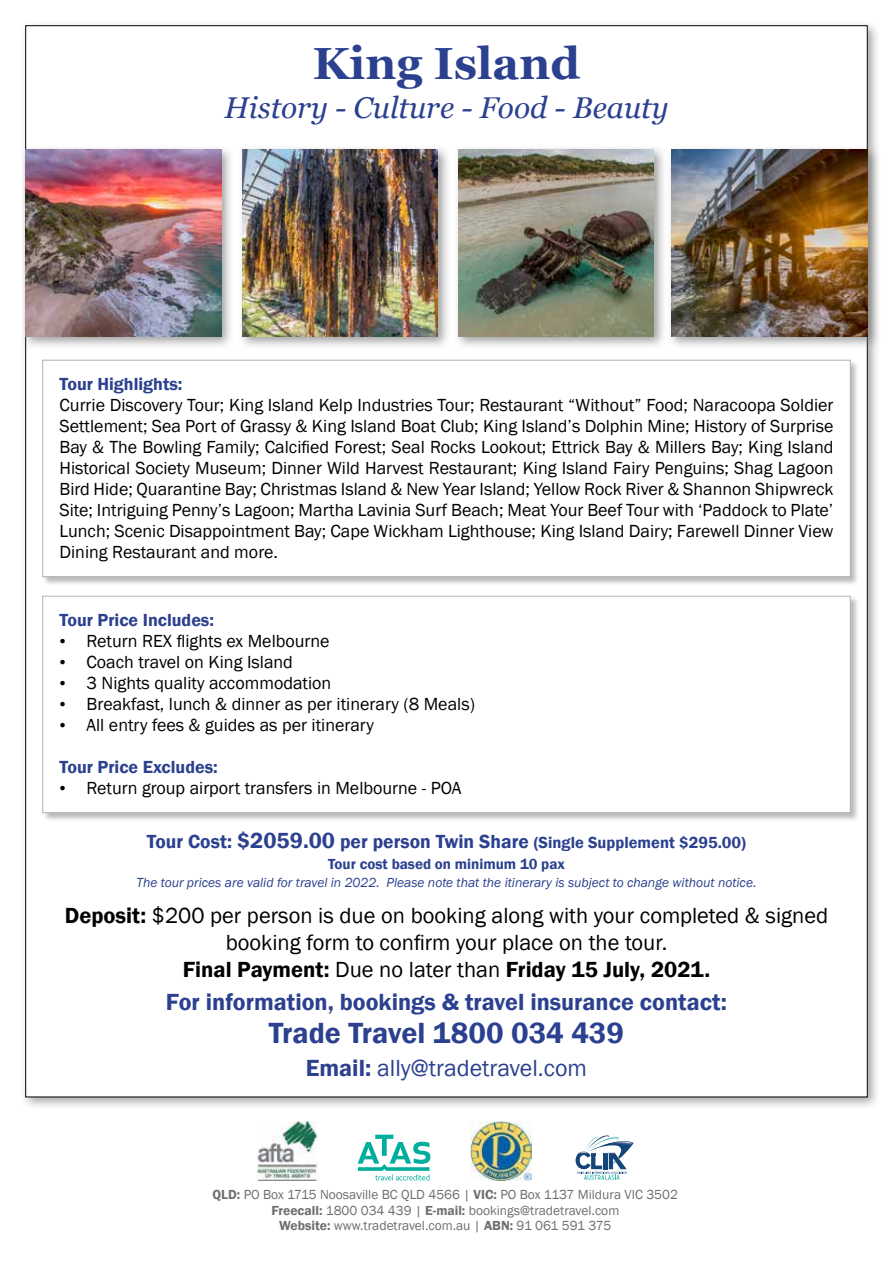
<style>
.page{position:relative;width:893px;height:1263px;background:#fff}
.page>*{position:absolute;margin:0;border:0;box-sizing:border-box;transform-origin:0 0}
.t1{font:700 45px "Georgia";color:#2b408f}
.t2{font:italic 30px "Georgia";color:#2b408f}
.t3{font:600 30px "Franklin Gothic";color:#2b408f}
.t4{font:600 24px "Franklin Gothic";color:#2b408f}
.t5{font:24px "Franklin Gothic";color:#2b408f}
.t6{font:22.5px/27px "Franklin Gothic";color:#000;text-align:center}
.t7{font:600 19.5px "Franklin Gothic";color:#2b408f}
.t8{font:18px/21px "Franklin Gothic";color:#000;text-align:justify}
.t9{font:600 18px "Franklin Gothic";color:#2b408f}
.t10{font:600 15px "Franklin Gothic";color:#2b408f}
.t11{font:13.5px/15.8px "Franklin Gothic";color:#6d6e71;text-align:center}
.t12{font:italic 13.5px "Franklin Gothic";color:#2b408f}
.s1{font-family:"Times New Roman"}
.s2{font-size:22.5px}
.s3{font-size:16.5px}
.s4{font-weight:600}
</style>
<div class="page">
<div style="left:21px;top:21px;width:860px;height:1090px;background:#787778;opacity:.66"></div>
<div style="left:26px;top:26px;width:841px;height:1071px;background:#fff"></div>
<div style="left:42px;top:595px;width:817px;height:227px;background:#7a797a;opacity:.5"></div>
<div style="left:43px;top:596px;width:807px;height:217px;background:#fff;border:1px solid #afb1b4"></div>
<svg style="left:358px;top:1135px;width:72px;height:45px"></svg>
<svg style="left:576px;top:1135px;width:58px;height:45px"></svg>
<img style="left:471px;top:1121px;width:60px;height:60px">
<img style="left:256px;top:1121px;width:62px;height:60px">
<div style="left:42px;top:360px;width:817px;height:226px;background:#7a797a;opacity:.5"></div>
<div style="left:43px;top:360px;width:807px;height:217px;background:#fff;border:1px solid #afb1b4"></div>
<div style="left:454px;top:145px;width:213px;height:205px;background:#787778;opacity:.7"></div>
<img style="left:458px;top:149px;width:196px;height:187px">
<div style="left:21px;top:145px;width:214px;height:205px;background:#787778;opacity:.7"></div>
<img style="left:26px;top:149px;width:195px;height:187px">
<div style="left:667px;top:145px;width:214px;height:205px;background:#787778;opacity:.7"></div>
<img style="left:672px;top:149px;width:195px;height:187px">
<div style="left:237px;top:145px;width:214px;height:205px;background:#787778;opacity:.7"></div>
<img style="left:242px;top:149px;width:196px;height:187px">
<h1 class="t1" style="left:313px;top:35px;width:269px">King Island</h1>
<h2 class="t2" style="left:224px;top:89px;width:446px">History - Culture - Food - Beauty</h2>
<p class="t9" style="left:60px;top:372px;width:124px">Tour Highlights:</p>
<p class="t8" style="left:60px;top:394px;width:775px">Currie Discovery Tour; King Island Kelp Industries Tour; Restaurant “Without” Food; Naracoopa Soldier Settlement; Sea Port of Grassy &amp; King Island Boat Club; King Island’s Dolphin Mine; History of Surprise Bay &amp; The Bowling Family; Calcified Forest; Seal Rocks Lookout; Ettrick Bay &amp; Millers Bay; King Island Historical Society Museum; Dinner Wild Harvest Restaurant; King Island Fairy Penguins; Shag Lagoon Bird Hide; Quarantine Bay; Christmas Island &amp; New Year Island; Yellow Rock River &amp; Shannon Shipwreck Site; Intriguing Penny’s Lagoon; Martha Lavinia Surf Beach; Meat Your Beef Tour with ‘Paddock to Plate’ Lunch; Scenic Disappointment Bay; Cape Wickham Lighthouse; King Island Dairy; Farewell Dinner View Dining Restaurant and more.</p>
<p class="t9" style="left:60px;top:608px;width:156px">Tour Price Includes:</p>
<p class="t8" style="left:60px;top:630px;width:272px"><span class="s1">•</span> Return REX flights ex Melbourne</p>
<p class="t8" style="left:60px;top:651px;width:235px"><span class="s1">•</span> Coach travel on King Island</p>
<p class="t8" style="left:60px;top:672px;width:273px"><span class="s1">•</span> 3 Nights quality accommodation</p>
<p class="t8" style="left:60px;top:693px;width:417px"><span class="s1">•</span> Breakfast, lunch &amp; dinner as per itinerary (8 Meals)</p>
<p class="t8" style="left:60px;top:714px;width:316px"><span class="s1">•</span> All entry fees &amp; guides as per itinerary</p>
<p class="t9" style="left:60px;top:755px;width:160px">Tour Price Excludes:</p>
<p class="t8" style="left:60px;top:777px;width:404px"><span class="s1">•</span> Return group airport transfers in Melbourne - POA</p>
<p class="t7" style="left:147px;top:830px;width:601px">Tour Cost: <span class="s2">$2059.00</span> per person Twin Share <span class="s3">(Single Supplement $295.00)</span></p>
<p class="t10" style="left:328px;top:855px;width:238px">Tour cost based on minimum 10 pax</p>
<p class="t12" style="left:137px;top:874px;width:621px">The tour prices are valid for travel in 2022. Please note that the itinerary is subject to change without notice.</p>
<p class="t6" style="left:65px;top:902px;width:765px"><span class="s4">Deposit:</span> $200 per person is due on booking along with your completed &amp; signed booking form to confirm your place on the tour.<br><span class="s4">Final Payment:</span> Due no later than <span class="s4">Friday 15 July, 2021.</span></p>
<h3 class="t4" style="left:166px;top:987px;width:563px">For information, bookings &amp; travel insurance contact:</h3>
<h2 class="t3" style="left:269px;top:1014px;width:357px">Trade Travel 1800 034 439</h2>
<h3 class="t5" style="left:306px;top:1053px;width:283px"><span class="s4">Email:</span> ally@tradetravel.com</h3>
<p class="t11" style="left:213px;top:1187px;width:467px"><span class="s4">QLD:</span> PO Box 1715 Noosaville BC QLD 4566 | <span class="s4">VIC:</span> PO Box 1137 Mildura VIC 3502<br><span class="s4">Freecall:</span> 1800 034 439 | <span class="s4">E-mail:</span> bookings@tradetravel.com<br><span class="s4">Website:</span> www.tradetravel.com.au | <span class="s4">ABN:</span> 91 061 591 375</p>
</div>
